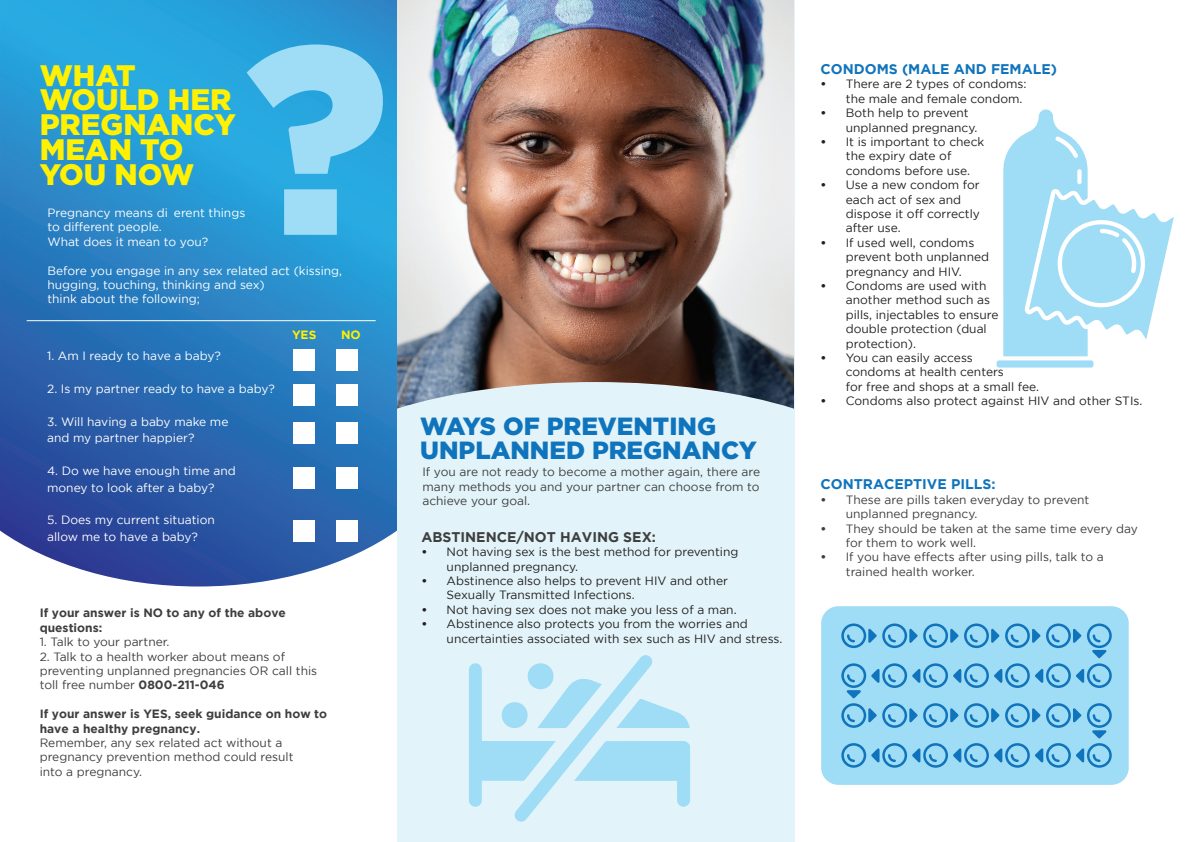
<style>
.page{position:relative;width:1191px;height:842px;background:#fff}
.page>*{position:absolute;margin:0;border:0;box-sizing:border-box;transform-origin:0 0}
.t1{font:900 29.6px/24.8px "Gotham";color:#fff101}
.t2{font:900 24.9px/24.1px "Gotham";color:#1074bc}
.t3{font:700 14px "Gotham";color:#1074bc}
.t4{font:700 14px "Gotham";color:#3e3e3f}
.t5{font:12px/14.4px "Gotham";color:#231f20}
.t6{font:12px/14.4px "Gotham";color:#3e3e3f}
.t7{font:12px/14.4px "Gotham";color:#fff}
.t8{font:700 12px/14.4px "Gotham";color:#3e3e3f}
.t9{font:700 12px "Gotham";color:#fff101}
.s1{font-weight:700}
</style>
<div class="page">
<svg style="left:0;top:0;width:397px;height:586px;background:#2f80c1"></svg>
<div style="left:397px;top:0;width:397px;height:842px;background:#e2f4f9"></div>
<div style="left:294px;top:350px;width:21px;height:21px;background:#fff"></div>
<div style="left:337px;top:350px;width:21px;height:21px;background:#fff"></div>
<div style="left:294px;top:384px;width:21px;height:21px;background:#fff"></div>
<div style="left:337px;top:384px;width:21px;height:21px;background:#fff"></div>
<div style="left:294px;top:422px;width:21px;height:21px;background:#fff"></div>
<div style="left:337px;top:422px;width:21px;height:21px;background:#fff"></div>
<div style="left:294px;top:468px;width:21px;height:21px;background:#fff"></div>
<div style="left:337px;top:468px;width:21px;height:21px;background:#fff"></div>
<div style="left:294px;top:521px;width:21px;height:21px;background:#fff"></div>
<div style="left:337px;top:521px;width:21px;height:21px;background:#fff"></div>
<div style="left:996px;top:360px;width:97px;height:8px;background:#9fdcf5;border-radius:2px"></div>
<svg style="left:1003px;top:109px;width:170px;height:247px"></svg>
<div style="left:821px;top:606px;width:307px;height:179px;background:#9fdcf5;border-radius:17px"></div>
<svg style="left:841px;top:623px;width:270px;height:145px"></svg>
<svg style="left:469px;top:655px;width:221px;height:167px"></svg>
<svg style="left:247px;top:44px;width:136px;height:191px;background:#5fbfe8"></svg>
<hr style="left:27px;top:320px;width:349px;height:1px;background:#fff">
<img style="left:397px;top:0;width:397px;height:409px">
<h1 class="t1" style="left:40px;top:62px;width:198px">WHAT<br>WOULD HER<br>PREGNANCY<br>MEAN TO<br>YOU NOW</h1>
<p class="t7" style="left:47px;top:205px;width:199px">Pregnancy means di erent things to different people.<br>What does it mean to you?</p>
<p class="t7" style="left:47px;top:263px;width:296px">Before you engage in any sex related act (kissing, hugging, touching, thinking and sex)<br>think about the following;</p>
<p class="t7" style="left:47px;top:349px;width:175px">1. Am I ready to have a baby?</p>
<p class="t7" style="left:47px;top:382px;width:229px">2. Is my partner ready to have a baby?</p>
<p class="t7" style="left:47px;top:413px;width:183px;line-height:16.4px">3. Will having a baby make me and my partner happier?</p>
<p class="t7" style="left:47px;top:463px;width:190px;line-height:16.4px">4. Do we have enough time and money to look after a baby?</p>
<p class="t7" style="left:47px;top:512px;width:169px;line-height:16.4px">5. Does my current situation allow me to have a baby?</p>
<p class="t9" style="left:292px;top:328px;width:26px">YES</p>
<p class="t9" style="left:341px;top:328px;width:21px">NO</p>
<p class="t8" style="left:40px;top:606px;width:248px">If your answer is NO to any of the above questions:</p>
<p class="t6" style="left:40px;top:634px;width:131px">1. Talk to your partner.</p>
<p class="t6" style="left:40px;top:649px;width:279px">2. Talk to a health worker about means of preventing unplanned pregnancies OR call this toll free number <span class="s1">0800-211-046</span></p>
<p class="t8" style="left:40px;top:706px;width:289px">If your answer is YES, seek guidance on how to have a healthy pregnancy.</p>
<p class="t6" style="left:40px;top:735px;width:255px">Remember, any sex related act without a pregnancy prevention method could result into a pregnancy.</p>
<h2 class="t2" style="left:420px;top:414px;width:338px">WAYS OF PREVENTING<br>UNPLANNED PREGNANCY</h2>
<p class="t6" style="left:422px;top:465px;width:339px;text-align:justify">If you are not ready to become a mother again, there are many methods you and your partner can choose from to achieve your goal.</p>
<p class="t4" style="left:421px;top:529px;width:236px">ABSTINENCE/NOT HAVING SEX:</p>
<p class="t5" style="left:446px;top:544px;width:293px;text-indent:-25px"><span class="s1">•</span> Not having sex is the best method for preventing unplanned pregnancy.</p>
<p class="t5" style="left:446px;top:573px;width:283px;text-indent:-25px"><span class="s1">•</span> Abstinence also helps to prevent HIV and other<br>Sexually Transmitted Infections.</p>
<p class="t5" style="left:421px;top:602px;width:317px"><span class="s1">•</span> Not having sex does not make you less of a man.</p>
<p class="t5" style="left:446px;top:616px;width:337px;text-indent:-25px"><span class="s1">•</span> Abstinence also protects you from the worries and uncertainties associated with sex such as HIV and stress.</p>
<p class="t3" style="left:820px;top:61px;width:238px">CONDOMS (MALE AND FEMALE)</p>
<p class="t5" style="left:845px;top:77px;width:182px;text-indent:-25px"><span class="s1">•</span> There are 2 types of condoms: the male and female condom.</p>
<p class="t5" style="left:845px;top:106px;width:133px;text-indent:-25px"><span class="s1">•</span> Both help to prevent unplanned pregnancy.</p>
<p class="t5" style="left:845px;top:134px;width:140px;text-indent:-25px"><span class="s1">•</span> It is important to check the expiry date of condoms before use.</p>
<p class="t5" style="left:845px;top:178px;width:136px;text-indent:-25px"><span class="s1">•</span> Use a new condom for each act of sex and dispose it off correctly after use.</p>
<p class="t5" style="left:845px;top:235px;width:145px;text-indent:-25px"><span class="s1">•</span> If used well, condoms prevent both unplanned pregnancy and HIV.</p>
<p class="t5" style="left:845px;top:278px;width:154px;text-indent:-25px"><span class="s1">•</span> Condoms are used with another method such as pills, injectables to ensure double protection (dual protection).</p>
<p class="t5" style="left:845px;top:350px;width:195px;text-indent:-25px"><span class="s1">•</span> You can easily access<br>condoms at health centers<br>for free and shops at a small fee.</p>
<p class="t5" style="left:820px;top:394px;width:323px"><span class="s1">•</span> Condoms also protect against HIV and other STIs.</p>
<p class="t3" style="left:820px;top:476px;width:176px">CONTRACEPTIVE PILLS:</p>
<p class="t6" style="left:845px;top:492px;width:245px;text-indent:-25px"><span class="s1">•</span> These are pills taken everyday to prevent unplanned pregnancy.</p>
<p class="t6" style="left:845px;top:521px;width:294px;text-indent:-25px"><span class="s1">•</span> They should be taken at the same time every day for them to work well.</p>
<p class="t6" style="left:845px;top:550px;width:259px;text-indent:-25px"><span class="s1">•</span> If you have effects after using pills, talk to a trained health worker.</p>
</div>
